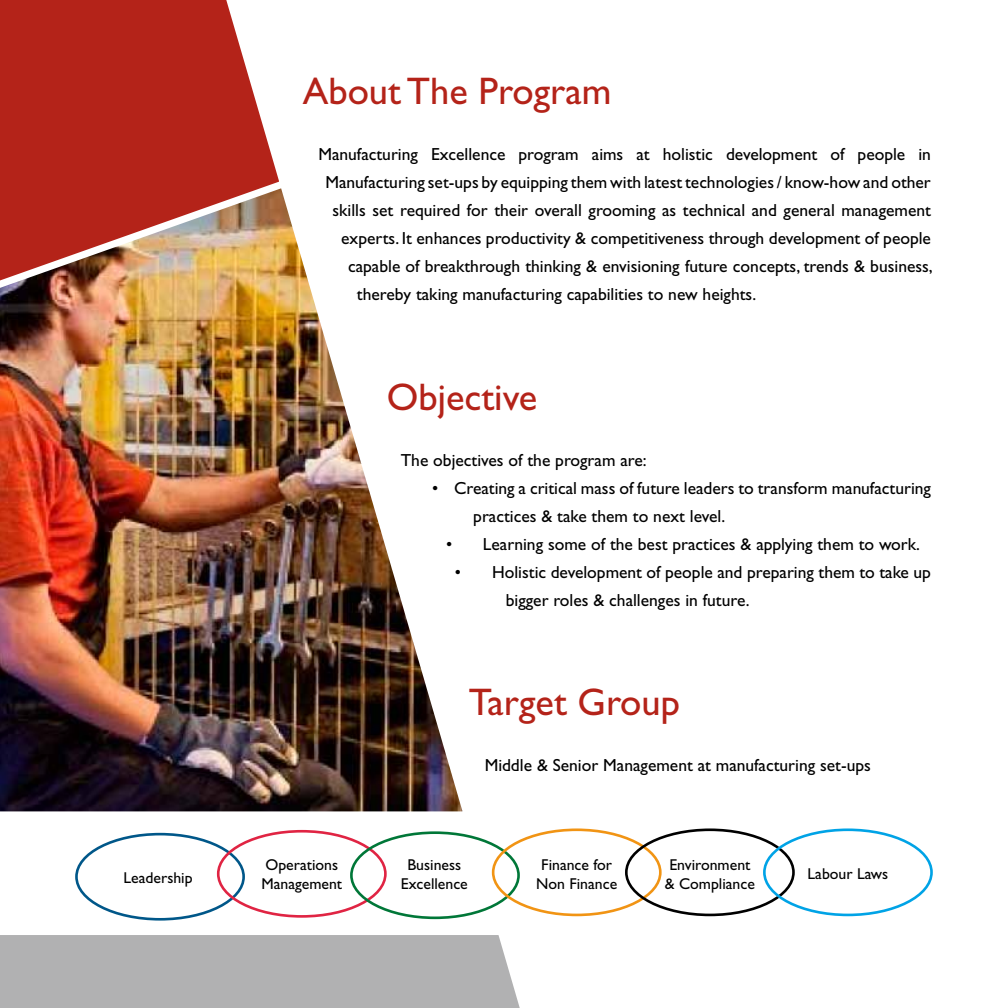
<style>
.page{position:relative;width:1008px;height:1008px;background:#fff}
.page>*{position:absolute;margin:0;border:0;box-sizing:border-box;transform-origin:0 0}
.t1{font:38.5px "Gill Sans";color:#b42319}
.t2{font:17.5px/28px "Gill Sans";color:#000}
.t3{font:15.75px/18.9px "Gill Sans";color:#000}
</style>
<div class="page">
<img style="left:0;top:226px;width:463px;height:586px">
<div style="left:0;top:935px;width:520px;height:73px;background:#b1b1b2"></div>
<svg style="left:75px;top:829px;width:858px;height:92px"></svg>
<img style="left:0;top:0;width:292px;height:298px">
<div style="left:75px;top:833px;width:170px;height:88px;border:3px solid #005789;border-radius:50%"></div>
<div style="left:217px;top:830px;width:170px;height:88px;border:3px solid #e02443;border-radius:50%"></div>
<div style="left:350px;top:831px;width:170px;height:88px;border:3px solid #007738;border-radius:50%"></div>
<div style="left:492px;top:828px;width:170px;height:88px;border:3px solid #f19414;border-radius:50%"></div>
<div style="left:625px;top:828px;width:170px;height:88px;border:3px solid #000;border-radius:50%"></div>
<div style="left:763px;top:828px;width:170px;height:88px;border:3px solid #00a3e6;border-radius:50%"></div>
<p class="t3" style="left:124px;top:868px;width:71px">Leadership</p>
<h1 class="t1" style="left:303px;top:69px;width:310px">About The Program</h1>
<p class="t2" style="left:318px;top:141px;width:614px">Manufacturing Excellence program aims at holistic development of people in</p>
<p class="t2" style="left:325px;top:169px;width:607px">Manufacturing set-ups by equipping them with latest technologies / know-how and other</p>
<p class="t2" style="left:332px;top:197px;width:600px">skills set required for their overall grooming as technical and general management</p>
<p class="t2" style="left:341px;top:225px;width:591px">experts. It enhances productivity &amp; competitiveness through development of people</p>
<p class="t2" style="left:348px;top:253px;width:586px">capable of breakthrough thinking &amp; envisioning future concepts, trends &amp; business,</p>
<p class="t2" style="left:357px;top:281px;width:401px">thereby taking manufacturing capabilities to new heights.</p>
<h1 class="t1" style="left:387px;top:375px;width:152px">Objective</h1>
<p class="t2" style="left:401px;top:446px;width:247px">The objectives of the program are:</p>
<p class="t2" style="left:473px;top:474px;width:459px;text-indent:-41px">• Creating a critical mass of future leaders to transform manufacturing practices &amp; take them to next level.</p>
<p class="t2" style="left:446px;top:530px;width:475px">• Learning some of the best practices &amp; applying them to work.</p>
<p class="t2" style="left:506px;top:558px;width:427px;text-indent:-51px">• Holistic development of people and preparing them to take up bigger roles &amp; challenges in future.</p>
<h1 class="t1" style="left:469px;top:680px;width:213px">Target Group</h1>
<p class="t2" style="left:485px;top:751px;width:388px">Middle &amp; Senior Management at manufacturing set-ups</p>
<p class="t3" style="left:261px;top:855px;width:82px">Operations<br>Management</p>
<p class="t3" style="left:401px;top:855px;width:68px;text-align:center">Business<br>Excellence</p>
<p class="t3" style="left:536px;top:855px;width:83px;text-align:center">Finance for<br>Non Finance</p>
<p class="t3" style="left:665px;top:855px;width:92px">Environment &amp; Compliance</p>
<p class="t3" style="left:808px;top:865px;width:82px">Labour Laws</p>
</div>
